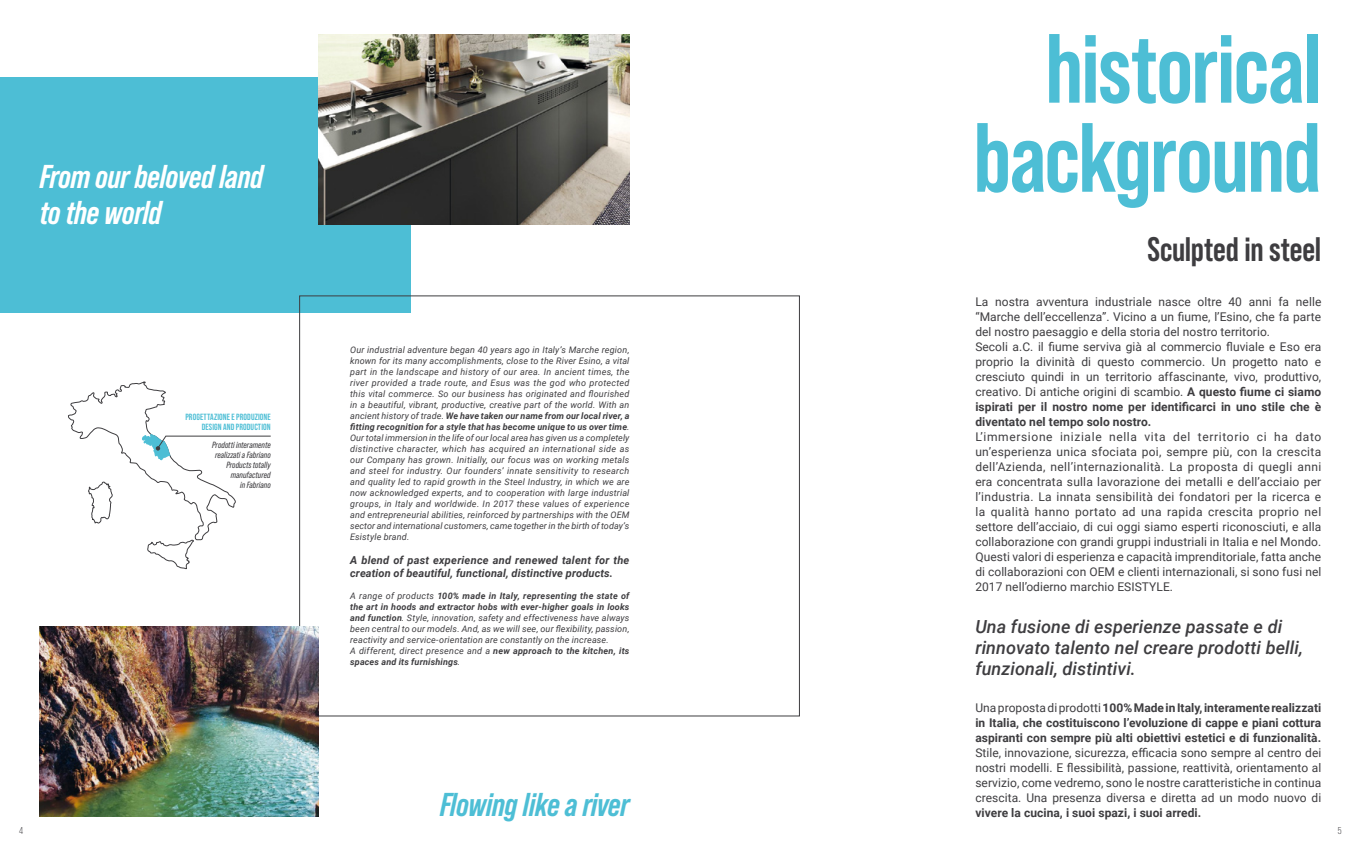
<style>
.page{position:relative;width:1361px;height:851px;background:#fff}
.page>*{position:absolute;margin:0;border:0;box-sizing:border-box;transform-origin:0 0}
.t1{font:700 98px/89px "Bebas Neue Pro";letter-spacing:-.02em;color:#4dbed5;text-align:right}
.t2{font:700 34px "Bebas Neue Pro";letter-spacing:-.005em;color:#3e3d40}
.t3{font:italic 700 33px/36px "Bebas Neue Pro";letter-spacing:-.005em;color:#fff}
.t4{font:italic 700 33px "Bebas Neue Pro";letter-spacing:-.005em;color:#4dbed5}
.t5{font:italic 500 18px/21px "Roboto";letter-spacing:.005em;color:#3e3d40}
.t6{font:12px/15px "Roboto";letter-spacing:.005em;color:#3e3d40;text-align:justify}
.t7{font:700 12px/15px "Roboto";letter-spacing:.005em;color:#3e3d40;text-align:justify}
.t8{font:italic 700 11px/13px "Roboto";letter-spacing:.015em;color:#3e3d40}
.t9{font:10px "Bebas Neue Pro";color:#3e3d40}
.t10{font:italic 9px/11px "Roboto";letter-spacing:.015em;color:#3e3d40;text-align:justify}
.t11{font:italic 9px/10px "Bebas Neue Pro";letter-spacing:.005em;color:#3e3d40;text-align:right}
.t12{font:700 9px/10px "Bebas Neue Pro";letter-spacing:.01em;color:#4dbed5;text-align:right}
.s1{font-weight:700}
.s2{font-weight:400}
</style>
<div class="page">
<div style="left:0;top:77px;width:410px;height:235px;background:#4dbed5"></div>
<svg style="left:68px;top:381px;width:203px;height:188px"></svg>
<img style="left:319px;top:34px;width:310px;height:190px">
<img style="left:40px;top:626px;width:279px;height:190px">
<h3 class="t3" style="left:40px;top:158px;width:225px">From our beloved land to the world</h3>
<p class="t12" style="left:185px;top:411px;width:87px">PROGETTAZIONE E PRODUZIONE<br>DESIGN AND PRODUCTION</p>
<p class="t11" style="left:212px;top:439px;width:60px">Prodotti interamente realizzati a Fabriano<br>Products totally manufactured<br>in Fabriano</p>
<p class="t10" style="left:350px;top:344px;width:281px">Our industrial adventure began 40 years ago in Italy’s Marche region, known for its many accomplishments, close to the River Esino, a vital part in the landscape and history of our area. In ancient times, the river provided a trade route, and Esus was the god who protected this vital commerce. So our business has originated and flourished in a beautiful, vibrant, productive, creative part of the world. With an ancient history of trade. <span class="s1">We have taken our name from our local river, a fitting recognition for a style that has become unique to us over time</span>.<br>Our total immersion in the life of our local area has given us a completely distinctive character, which has acquired an international side as our Company has grown. Initially, our focus was on working metals and steel for industry. Our founders’ innate sensitivity to research and quality led to rapid growth in the Steel Industry, in which we are now acknowledged experts, and to cooperation with large industrial groups, in Italy and worldwide. In 2017 these values of experience and entrepreneurial abilities, reinforced by partnerships with the OEM sector and international customers, came together in the birth of today’s Esistyle brand.</p>
<p class="t8" style="left:350px;top:553px;width:281px">A blend of past experience and renewed talent for the creation of beautiful, functional, distinctive products.</p>
<p class="t10" style="left:350px;top:590px;width:281px;text-align:left">A range of products <span class="s1">100% made in Italy, representing the state of the art in hoods and extractor hobs with ever-higher goals in looks and function</span>. Style, innovation, safety and effectiveness have always been central to our models. And, as we will see, our flexibility, passion, reactivity and service-orientation are constantly on the increase.<br>A different, direct presence and a <span class="s1">new approach to the kitchen, its spaces and its furnishings</span>.</p>
<h3 class="t4" style="left:440px;top:785px;width:191px">Flowing like a river</h3>
<h1 class="t1" style="left:973px;top:23px;width:349px">historical background</h1>
<h2 class="t2" style="left:1147px;top:230px;width:175px">Sculpted in steel</h2>
<p class="t6" style="left:975px;top:294px;width:347px;text-align:left">La nostra avventura industriale nasce oltre 40 anni fa nelle “Marche dell’eccellenza”. Vicino a un fiume, l’Esino, che fa parte del nostro paesaggio e della storia del nostro territorio.<br>Secoli a.C. il fiume serviva già al commercio fluviale e Eso era proprio la divinità di questo commercio. Un progetto nato e cresciuto quindi in un territorio affascinante, vivo, produttivo, creativo. Di antiche origini di scambio. <span class="s1">A questo fiume ci siamo ispirati per il nostro nome per identificarci in uno stile che è diventato nel tempo solo nostro.</span></p>
<p class="t6" style="left:975px;top:429px;width:347px">L’immersione iniziale nella vita del territorio ci ha dato un’esperienza unica sfociata poi, sempre più, con la crescita dell’Azienda, nell’internazionalità. La proposta di quegli anni era concentrata sulla lavorazione dei metalli e dell’acciaio per l’industria. La innata sensibilità dei fondatori per la ricerca e la qualità hanno portato ad una rapida crescita proprio nel settore dell’acciaio, di cui oggi siamo esperti riconosciuti, e alla collaborazione con grandi gruppi industriali in Italia e nel Mondo.<br>Questi valori di esperienza e capacità imprenditoriale, fatta anche di collaborazioni con OEM e clienti internazionali, si sono fusi nel 2017 nell’odierno marchio ESISTYLE.</p>
<h3 class="t5" style="left:975px;top:615px;width:329px">Una fusione di esperienze passate e di rinnovato talento nel creare prodotti belli, funzionali, distintivi.</h3>
<h3 class="t7" style="left:975px;top:699px;width:347px"><span class="s2">Una proposta di prodotti</span> 100% Made in Italy, interamente realizzati in Italia, che costituiscono l’evoluzione di cappe e piani cottura aspiranti con sempre più alti obiettivi estetici e di funzionalità.</h3>
<p class="t6" style="left:975px;top:744px;width:347px">Stile, innovazione, sicurezza, efficacia sono sempre al centro dei nostri modelli. E flessibilità, passione, reattività, orientamento al servizio, come vedremo, sono le nostre caratteristiche in continua crescita. Una presenza diversa e diretta ad un modo nuovo di</p>
<h3 class="t7" style="left:975px;top:804px;width:227px">vivere la cucina, i suoi spazi, i suoi arredi.</h3>
<p class="t9" style="left:19px;top:824px;width:5px">4</p>
<p class="t9" style="left:1337px;top:824px;width:5px">5</p>
</div>
